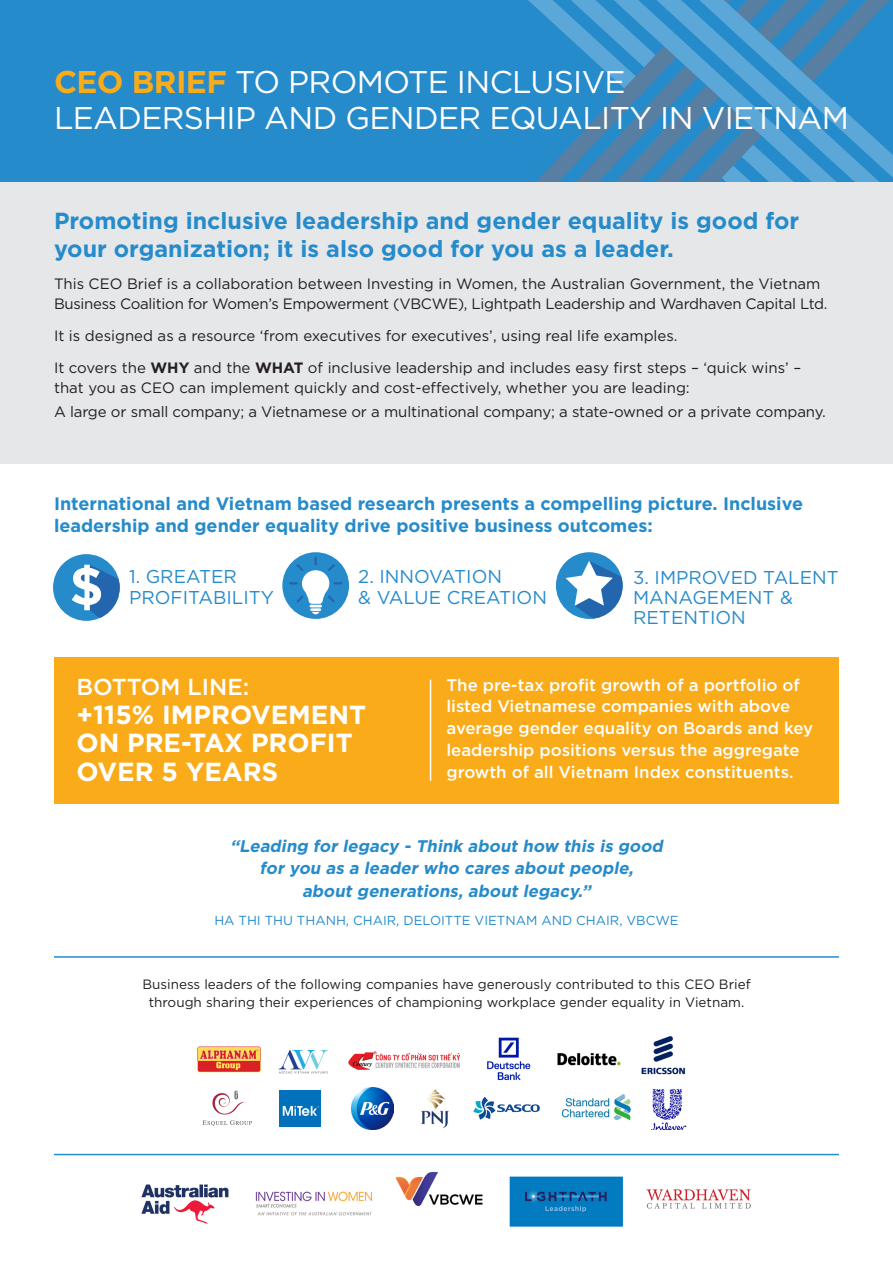
<style>
.page{position:relative;width:893px;height:1263px;background:#fff}
.page>*{position:absolute;margin:0;border:0;box-sizing:border-box;transform-origin:0 0}
.t1{font:31.35px/35.5px "Gotham";letter-spacing:-.02em;color:#fff}
.t2{font:700 26.1px/28.5px "Gotham";color:#fff}
.t3{font:700 23.25px/28.5px "Gotham";color:#268bcb}
.t4{font:500 23.1px "Gotham";color:#fff}
.t5{font:18.6px/20.2px "Gotham";color:#268bcb}
.t6{font:700 18px/22.5px "Gotham";color:#268bcb}
.t7{font:500 16.8px/21.8px "Gotham";color:#fff}
.t8{font:italic 700 16.8px/22.4px "Gotham";color:#268bcb;text-align:center}
.t9{font:15px/19.5px "Gotham";color:#231f20}
.t10{font:15px/19.5px "Gotham";letter-spacing:-.02em;color:#231f20}
.t11{font:13.5px/18px "Gotham";color:#231f20;text-align:center}
.t12{font:13.05px "Gotham";color:#268bcb}
.s1{font-weight:700;color:#faab1a}
.s2{font-weight:700}
</style>
<div class="page">
<img style="left:141px;top:1172px;width:610px;height:55px">
<div style="left:0;top:182px;width:893px;height:281px;background:#e6e7e9"></div>
<div style="left:54px;top:657px;width:785px;height:147px;background:#faab1a"></div>
<div style="left:0;top:0;width:893px;height:182px;background:#268bcb"></div>
<svg style="left:528px;top:0;width:365px;height:182px"></svg>
<div style="left:53px;top:554px;width:67px;height:67px;background:#268bcb;border-radius:50%"></div>
<svg style="left:72px;top:565px;width:48px;height:56px"></svg>
<div style="left:282px;top:553px;width:67px;height:66px;background:#268bcb;border-radius:50%"></div>
<svg style="left:289px;top:557px;width:53px;height:57px"></svg>
<div style="left:556px;top:553px;width:67px;height:66px;background:#268bcb;border-radius:50%"></div>
<svg style="left:566px;top:561px;width:57px;height:58px"></svg>
<img style="left:473px;top:1096px;width:67px;height:24px">
<img style="left:561px;top:1095px;width:70px;height:26px">
<img style="left:651px;top:1089px;width:36px;height:41px">
<img style="left:202px;top:1090px;width:50px;height:36px">
<img style="left:279px;top:1090px;width:41px;height:36px">
<img style="left:352px;top:1088px;width:41px;height:41px">
<img style="left:421px;top:1089px;width:28px;height:39px">
<img style="left:278px;top:1050px;width:50px;height:24px">
<img style="left:641px;top:1036px;width:45px;height:39px">
<img style="left:348px;top:1052px;width:111px;height:18px">
<img style="left:557px;top:1053px;width:64px;height:13px">
<img style="left:487px;top:1037px;width:44px;height:44px">
<img style="left:197px;top:1046px;width:64px;height:27px">
<hr style="left:54px;top:1154px;width:785px;height:1px;background:#268bcb">
<hr style="left:54px;top:956px;width:785px;height:2px;background:#268bcb">
<hr style="left:430px;top:680px;width:1px;height:101px;background:#fff">
<p class="t1" style="left:54px;top:64px;width:796px"><span class="s1">CEO BRIEF</span> TO PROMOTE INCLUSIVE<br>LEADERSHIP AND GENDER EQUALITY IN VIETNAM</p>
<p class="t3" style="left:54px;top:206px;width:747px">Promoting inclusive leadership and gender equality is good for your organization; it is also good for you as a leader.</p>
<p class="t10" style="left:54px;top:274px;width:775px">This CEO Brief is a collaboration between Investing in Women, the Australian Government, the Vietnam<br>Business Coalition for Women’s Empowerment (VBCWE), Lightpath Leadership and Wardhaven Capital Ltd.</p>
<p class="t9" style="left:54px;top:326px;width:625px">It is designed as a resource ‘from executives for executives’, using real life examples.</p>
<p class="t9" style="left:54px;top:358px;width:749px">It covers the <span class="s2">WHY</span> and the <span class="s2">WHAT</span> of inclusive leadership and includes easy first steps – ‘quick wins’ – that you as CEO can implement quickly and cost-effectively, whether you are leading:</p>
<p class="t9" style="left:54px;top:401px;width:773px">A large or small company; a Vietnamese or a multinational company; a state-owned or a private company.</p>
<p class="t6" style="left:54px;top:491px;width:750px">International and Vietnam based research presents a compelling picture. Inclusive leadership and gender equality drive positive business outcomes:</p>
<p class="t5" style="left:129px;top:566px;width:147px">1. GREATER<br>PROFITABILITY</p>
<p class="t5" style="left:358px;top:566px;width:190px">2. INNOVATION<br>&amp; VALUE CREATION</p>
<p class="t5" style="left:633px;top:567px;width:207px">3. IMPROVED TALENT<br>MANAGEMENT &amp;<br>RETENTION</p>
<p class="t4" style="left:77px;top:674px;width:174px">BOTTOM LINE:</p>
<p class="t2" style="left:77px;top:700px;width:291px">+115% IMPROVEMENT<br>ON PRE-TAX PROFIT<br>OVER 5 YEARS</p>
<p class="t7" style="left:446px;top:673px;width:368px">The pre-tax profit growth of a portfolio of listed Vietnamese companies with above average gender equality on Boards and key leadership positions versus the aggregate growth of all Vietnam Index constituents.</p>
<p class="t8" style="left:230px;top:834px;width:438px">“Leading for legacy - Think about how this is good for you as a leader who cares about people,<br>about generations, about legacy.”</p>
<p class="t12" style="left:214px;top:913px;width:466px">HA THI THU THANH, CHAIR, DELOITTE VIETNAM AND CHAIR, VBCWE</p>
<p class="t11" style="left:142px;top:975px;width:610px">Business leaders of the following companies have generously contributed to this CEO Brief through sharing their experiences of championing workplace gender equality in Vietnam.</p>
</div>
